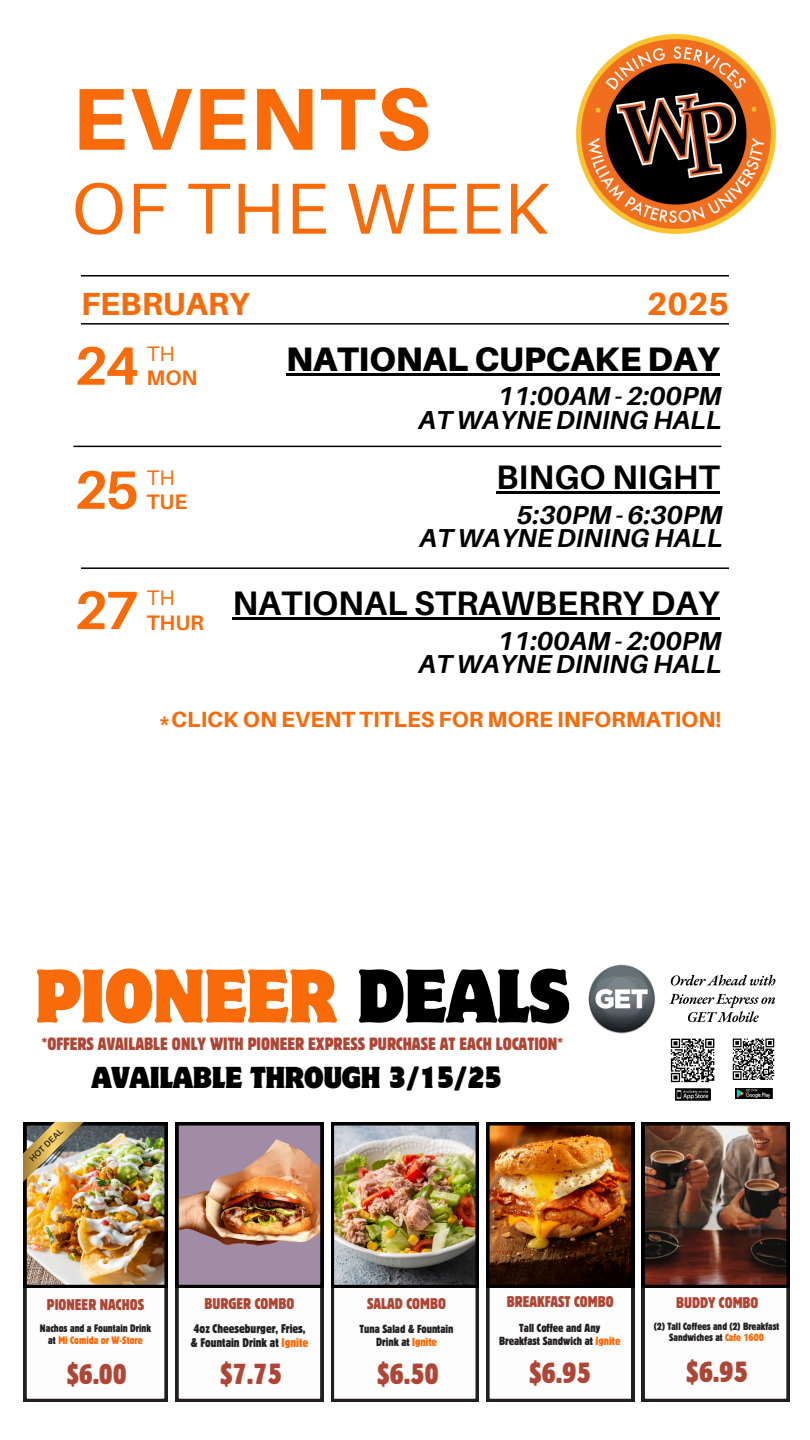
<style>
.page{position:relative;width:810px;height:1440px;background:#fff}
.page>*{position:absolute;margin:0;border:0;box-sizing:border-box;transform-origin:0 0}
.t1{font:800 88px "Aileron";letter-spacing:.02em;color:#f96b09}
.t2{font:72.3px "Aileron";letter-spacing:.02em;color:#f96b09}
.t3{font:semi-condensed 67.2px "Motter Corpus Std";letter-spacing:-.01em;color:#f96b09}
.t4{font:700 54px "Aileron";color:#f96b09}
.t5{font:700 34px "Aileron";color:#000}
.t6{font:900 34px "Aileron";color:#000}
.t7{font:800 32px "Aileron";color:#f96b09}
.t8{font:condensed 28.9px "Block W1 G";color:#af4635}
.t9{font:condensed 28.2px "Block W1 G";color:#af4635}
.t10{font:semi-condensed 27.1px "Motter Corpus Std";letter-spacing:-.01em;color:#000}
.t11{font:italic 700 26px "Aileron";color:#000}
.t12{font:800 22px "Aileron";color:#f96b09}
.t13{font:700 21px "Aileron";color:#f96b09}
.t14{font:21px "Aileron";color:#f96b09}
.t15{font:condensed 17.6px "Block W1 G";color:#af4635}
.t16{font:condensed 15.4px "Block W1 G";color:#af4635}
.t17{font:condensed 15.3px "Block W1 G";color:#af4635}
.t18{font:condensed 12.5px/14.2px "Block W1 G";color:#231f20}
.t19{font:condensed 11.6px/13.2px "Block W1 G";color:#231f20;text-align:center}
.t20{font:condensed 10.7px/12px "Block W1 G";color:#231f20;text-align:center}
.t21{font:condensed 10.4px/11.2px "Block W1 G";color:#231f20;text-align:center}
.s1{color:#000}
.s2{color:#f96b09}
</style>
<div class="page">
<img style="left:576px;top:34px;width:200px;height:200px">
<hr style="left:81px;top:275px;width:648px;height:2px;background:#000">
<hr style="left:81px;top:323px;width:648px;height:2px;background:#000">
<hr style="left:73px;top:446px;width:648px;height:1px;background:#000">
<hr style="left:496px;top:491px;width:224px;height:3px;background:#000">
<hr style="left:286px;top:373px;width:434px;height:3px;background:#000">
<hr style="left:81px;top:567px;width:648px;height:2px;background:#000">
<hr style="left:232px;top:617px;width:488px;height:3px;background:#000">
<img style="left:24px;top:1123px;width:143px;height:279px">
<img style="left:24px;top:1123px;width:59px;height:59px">
<img style="left:176px;top:1123px;width:147px;height:279px">
<img style="left:331px;top:1123px;width:148px;height:279px">
<img style="left:487px;top:1123px;width:147px;height:279px">
<svg style="left:642px;top:1123px;width:147px;height:279px"></svg>
<img style="left:588px;top:964px;width:68px;height:70px">
<svg style="left:670px;top:1038px;width:45px;height:45px"></svg>
<img style="left:675px;top:1089px;width:35px;height:11px">
<svg style="left:732px;top:1038px;width:43px;height:42px"></svg>
<img style="left:735px;top:1089px;width:38px;height:10px">
<img style="left:669px;top:974px;width:107px;height:49px">
<p class="t1" style="left:72px;top:64px;width:360px">EVENTS</p>
<h1 class="t2" style="left:72px;top:164px;width:477px">OF THE WEEK</h1>
<h4 class="t7" style="left:81px;top:284px;width:170px">FEBRUARY</h4>
<p class="t7" style="left:647px;top:284px;width:84px">2025</p>
<p class="t4" style="left:74px;top:332px;width:66px">24</p>
<h4 class="t14" style="left:147px;top:341px;width:30px">TH</h4>
<h4 class="t13" style="left:147px;top:365px;width:52px">MON</h4>
<p class="t4" style="left:74px;top:456px;width:66px">25</p>
<h4 class="t14" style="left:147px;top:465px;width:30px">TH</h4>
<p class="t13" style="left:147px;top:489px;width:42px">TUE</p>
<p class="t4" style="left:74px;top:577px;width:66px">27</p>
<p class="t14" style="left:147px;top:585px;width:30px">TH</p>
<p class="t13" style="left:147px;top:609px;width:59px">THUR</p>
<p class="t6" style="left:286px;top:338px;width:435px">NATIONAL CUPCAKE DAY</p>
<p class="t11" style="left:498px;top:380px;width:225px">11:00AM - 2:00PM</p>
<p class="t11" style="left:419px;top:404px;width:305px">AT WAYNE DINING HALL</p>
<p class="t5" style="left:496px;top:456px;width:225px">BINGO NIGHT</p>
<p class="t11" style="left:517px;top:499px;width:208px">5:30PM - 6:30PM</p>
<p class="t11" style="left:420px;top:522px;width:305px">AT WAYNE DINING HALL</p>
<p class="t5" style="left:232px;top:582px;width:489px">NATIONAL STRAWBERRY DAY</p>
<p class="t11" style="left:498px;top:625px;width:225px">11:00AM - 2:00PM</p>
<h4 class="t11" style="left:419px;top:648px;width:305px">AT WAYNE DINING HALL</h4>
<h3 class="t12" style="left:158px;top:705px;width:565px">*CLICK ON EVENT TITLES FOR MORE INFORMATION!</h3>
<p class="t3" style="left:35px;top:969px;width:536px">PIONEER <span class="s1">DEALS</span></p>
<h6 class="t15" style="left:42px;top:1032px;width:523px">*OFFERS AVAILABLE ONLY WITH PIONEER EXPRESS PURCHASE AT EACH LOCATION*</h6>
<p class="t10" style="left:91px;top:1067px;width:412px">AVAILABLE THROUGH 3/15/25</p>
<p class="t16" style="left:47px;top:1294px;width:99px">PIONEER NACHOS</p>
<p class="t17" style="left:205px;top:1294px;width:91px">BURGER COMBO</p>
<p class="t17" style="left:367px;top:1294px;width:80px">SALAD COMBO</p>
<p class="t17" style="left:507px;top:1292px;width:109px">BREAKFAST COMBO</p>
<p class="t17" style="left:676px;top:1293px;width:84px">BUDDY COMBO</p>
<h2 class="t20" style="left:40px;top:1322px;width:113px">Nachos and a Fountain Drink at <span class="s2">Mi Comida or W-Store</span></h2>
<p class="t18" style="left:191px;top:1321px;width:119px">4oz Cheeseburger, Fries, &amp; Fountain Drink at <span class="s2">Ignite</span></p>
<p class="t19" style="left:359px;top:1322px;width:96px">Tuna Salad &amp; Fountain<br>Drink at <span class="s2">Ignite</span></p>
<p class="t19" style="left:499px;top:1321px;width:123px">Tall Coffee and Any<br>Breakfast Sandwich at <span class="s2">Ignite</span></p>
<p class="t21" style="left:654px;top:1320px;width:127px">(2) Tall Coffees and (2) Breakfast<br>Sandwiches at <span class="s2">Cafe 1600</span></p>
<h5 class="t9" style="left:67px;top:1356px;width:61px">$6.00</h5>
<p class="t8" style="left:220px;top:1355px;width:63px">$7.75</p>
<p class="t8" style="left:378px;top:1355px;width:63px">$6.50</p>
<h6 class="t8" style="left:530px;top:1354px;width:63px">$6.95</h6>
<p class="t8" style="left:687px;top:1353px;width:63px">$6.95</p>
</div>
